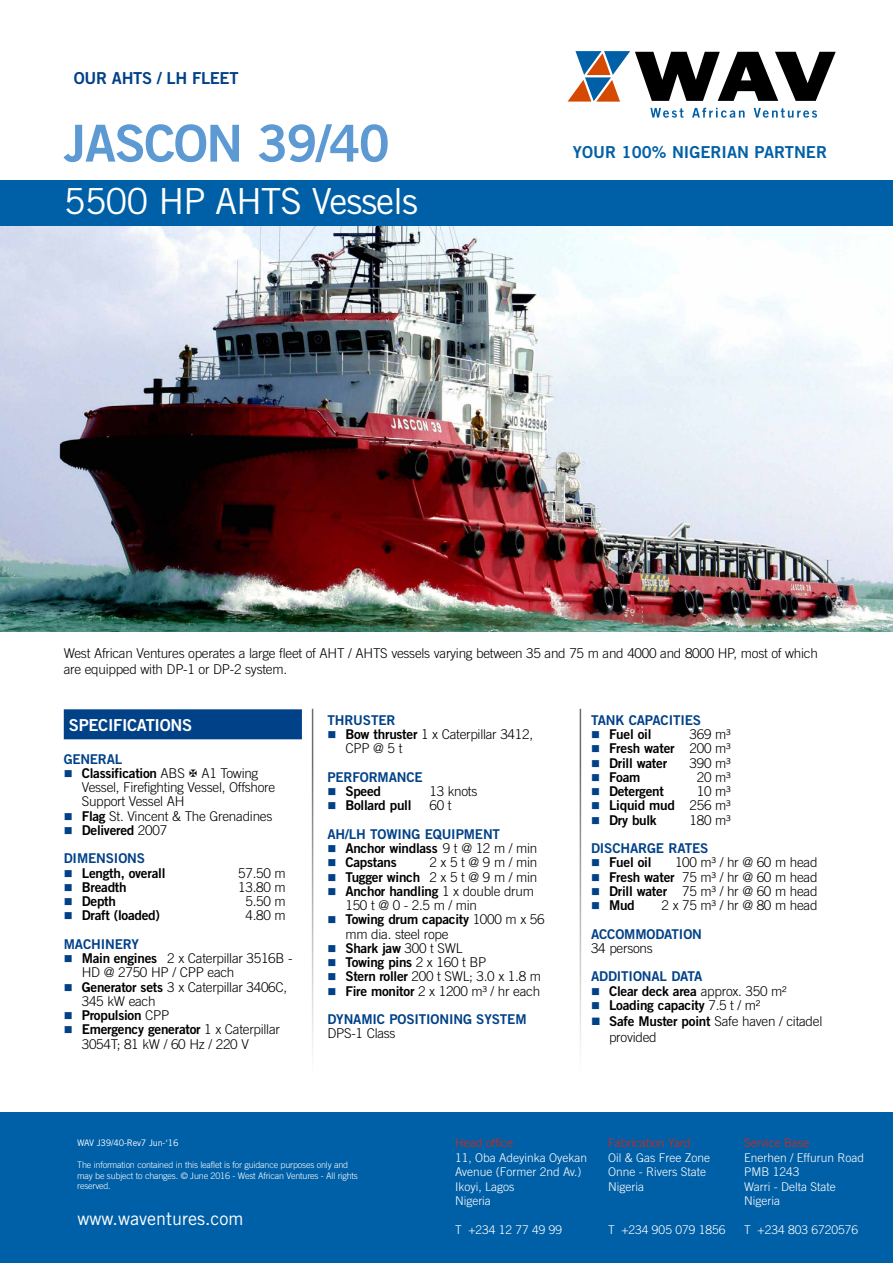
<style>
.page{position:relative;width:893px;height:1263px;background:#fff}
.page>*{position:absolute;margin:0;border:0;box-sizing:border-box;transform-origin:0 0}
.t1{font:51px "Trade Gothic LT Std Bd 2";letter-spacing:-.03em;color:#5d9ad3}
.t2{font:36px "Trade Gothic LT Std";letter-spacing:-.03em;color:#fff}
.t3{font:18px "Trade Gothic LT Std";color:#fff}
.t4{font:16.5px "Trade Gothic LT Std Bd 2";color:#0060a7}
.t5{font:16.5px "Trade Gothic LT Std Bd 2";letter-spacing:-.02em;color:#004188}
.t6{font:16.5px "Trade Gothic LT Std Bd 2";letter-spacing:-.02em;color:#fff}
.t7{font:300 13.5px/14.2px "Trade Gothic LT Std";letter-spacing:-.02em;color:#000}
.t8{font:13.5px "Trade Gothic LT Std Bd 2";letter-spacing:-.02em;color:#000}
.t9{font:13.5px/28.5px "Trade Gothic LT Std Bd 2";letter-spacing:-.01em;color:#004188}
.t10{font:300 12px/14.4px "Trade Gothic LT Std";color:#fff}
.t11{font:300 12px "Trade Gothic LT Std";color:#e4220a}
.t12{font:300 9px/10.8px "Trade Gothic LT Std";letter-spacing:-.02em;color:#fff}
.t13{font:9px "Trade Gothic LT Std";letter-spacing:-.02em;color:#fff}
.s1{color:#004188}
.s2{font-family:"Trade Gothic LT Std";font-weight:300}
.s3{font-family:"Trade Gothic LT Std Bd 2";font-weight:400}
.s4{color:#000}
.s5{font-family:"Trade Gothic LT Std";font-weight:300;color:#000}
</style>
<div class="page">
<img style="left:0;top:225px;width:893px;height:407px">
<div style="left:0;top:180px;width:893px;height:45px;background:#0060a7"></div>
<svg style="left:568px;top:51px;width:268px;height:51px"></svg>
<svg style="left:650px;top:108px;width:33px;height:10px"></svg>
<svg style="left:692px;top:108px;width:53px;height:10px"></svg>
<svg style="left:754px;top:108px;width:63px;height:10px"></svg>
<div style="left:0;top:1112px;width:893px;height:151px;background:#0060a7"></div>
<div style="left:64px;top:709px;width:238px;height:30px;background:#004188"></div>
<p class="t5" style="left:74px;top:68px;width:166px">Our AHTS / LH fleet</p>
<h1 class="t1" style="left:64px;top:112px;width:328px">Jascon 39/40</h1>
<h2 class="t2" style="left:64px;top:180px;width:356px">5500 HP AHTS Vessels</h2>
<p class="t4" style="left:573px;top:142px;width:256px">Your 100% Nigerian partn er</p>
<p class="t7" style="left:64px;top:645px;width:756px;line-height:16.2px">West African Ventures operates a large fleet of AHT / AHTS vessels varying between 35 and 75 m and 4000 and 8000 HP, most of which are equipped with DP-1 or DP-2 system.</p>
<p class="t6" style="left:69px;top:714px;width:113px">Specifications</p>
<p class="t9" style="left:64px;top:744px;width:60px">Gen eral</p>
<p class="t8" style="left:64px;top:765px;width:196px"><span class="s1">■</span> Classification <span class="s2">ABS A1 Towing</span></p>
<p class="t7" style="left:82px;top:780px;width:195px">Vessel, Firefighting Vessel, Offshore<br>Support Vessel AH</p>
<p class="t7" style="left:64px;top:808px;width:210px"><span class="s1">■</span> <span class="s3">Flag</span> St. Vincent &amp; The Grenadines</p>
<p class="t9" style="left:64px;top:815px;width:105px">■ <span class="s4">Delivered</span> <span class="s5">2007<br></span>Dimensions</p>
<p class="t8" style="left:64px;top:864px;width:103px"><span class="s1">■</span> Length, overall</p>
<p class="t7" style="left:238px;top:865px;width:49px">57.50 m</p>
<p class="t8" style="left:64px;top:879px;width:64px"><span class="s1">■</span> Breadth</p>
<p class="t7" style="left:238px;top:880px;width:49px">13.80 m</p>
<p class="t8" style="left:64px;top:893px;width:54px"><span class="s1">■</span> Depth</p>
<p class="t7" style="left:245px;top:894px;width:42px">5.50 m</p>
<p class="t8" style="left:64px;top:907px;width:98px"><span class="s1">■</span> Draft (loaded)</p>
<p class="t7" style="left:245px;top:908px;width:42px">4.80 m</p>
<p class="t9" style="left:64px;top:929px;width:75px">Machin ery</p>
<p class="t7" style="left:82px;top:951px;width:212px;text-indent:-18px"><span class="s1">■</span> <span class="s3">Main engines</span> 2 x Caterpillar 3516B -<br>HD @ 2750 HP / CPP each</p>
<p class="t7" style="left:82px;top:979px;width:207px;text-indent:-18px"><span class="s1">■</span> <span class="s3">Generator sets</span> 3 x Caterpillar 3406C,<br>345 kW each</p>
<p class="t8" style="left:64px;top:1007px;width:107px"><span class="s1">■</span> Propulsion <span class="s2">CPP</span></p>
<p class="t8" style="left:64px;top:1021px;width:218px"><span class="s1">■</span> Emergency generator <span class="s2">1 x Caterpillar</span></p>
<p class="t7" style="left:82px;top:1036px;width:169px">3054T; 81 kW / 60 Hz / 220 V</p>
<p class="t9" style="left:327px;top:705px;width:10px">THRU</p>
<p class="t9" style="left:363px;top:705px;width:17px">STER</p>
<p class="t7" style="left:345px;top:727px;width:189px;text-indent:-18px"><span class="s1">■</span> <span class="s3">Bow thruster</span> 1 x Caterpillar 3412,<br>CPP @ 5 t</p>
<p class="t9" style="left:327px;top:762px;width:10px">PERFORMA</p>
<p class="t9" style="left:397px;top:762px;width:19px">NCE</p>
<p class="t8" style="left:327px;top:783px;width:55px"><span class="s1">■</span> Speed</p>
<p class="t7" style="left:429px;top:784px;width:50px">13 knots</p>
<p class="t8" style="left:327px;top:797px;width:86px"><span class="s1">■</span> Bollard pull</p>
<p class="t7" style="left:429px;top:798px;width:24px">60 t</p>
<p class="t9" style="left:327px;top:819px;width:124px">AH/LH TOWING EQUIPME</p>
<p class="t9" style="left:483px;top:819px;width:18px">NT</p>
<p class="t8" style="left:327px;top:840px;width:212px"><span class="s1">■</span> Anchor windlass <span class="s2">9 t @ 12 m / min</span></p>
<p class="t8" style="left:327px;top:854px;width:71px"><span class="s1">■</span> Capstans</p>
<p class="t7" style="left:429px;top:855px;width:109px">2 x 5 t @ 9 m / min</p>
<p class="t8" style="left:327px;top:868px;width:212px"><span class="s1">■</span> Tugger winch <span class="s2">2 x 5 t @ 9 m / min</span></p>
<p class="t8" style="left:327px;top:883px;width:208px"><span class="s1">■</span> Anchor handling <span class="s2">1 x double drum</span></p>
<p class="t7" style="left:345px;top:898px;width:133px">150 t @ 0 - 2.5 m / min</p>
<p class="t8" style="left:327px;top:911px;width:219px"><span class="s1">■</span> Towing drum capacity <span class="s2">1000 m x 56</span></p>
<p class="t7" style="left:345px;top:926px;width:105px">mm dia. steel rope</p>
<p class="t8" style="left:327px;top:940px;width:137px"><span class="s1">■</span> Shark jaw <span class="s2">300 t SWL</span></p>
<p class="t8" style="left:327px;top:954px;width:161px"><span class="s1">■</span> Towing pins <span class="s2">2 x 160 t BP</span></p>
<p class="t7" style="left:327px;top:969px;width:215px"><span class="s1">■</span> <span class="s3">Stern roller</span> 200 t SWL; 3.0 x 1.8 m</p>
<p class="t7" style="left:327px;top:983px;width:214px"><span class="s1">■</span> <span class="s3">Fire monitor</span> 2 x 1200 m³ / hr each</p>
<p class="t9" style="left:327px;top:1005px;width:35px">DYNAMIC</p>
<p class="t9" style="left:389px;top:1005px;width:32px">POSITIO</p>
<p class="t9" style="left:439px;top:1005px;width:70px">NI NG SYSTEM</p>
<p class="t7" style="left:327px;top:1026px;width:70px">DPS-1 Class</p>
<p class="t9" style="left:591px;top:705px;width:109px">Tan k Capacities</p>
<p class="t8" style="left:591px;top:726px;width:62px"><span class="s1">■</span> Fuel oil</p>
<p class="t7" style="left:689px;top:727px;width:43px">369 m³</p>
<p class="t8" style="left:591px;top:740px;width:141px"><span class="s1">■</span> Fresh water <span class="s2">200 m³</span></p>
<p class="t8" style="left:591px;top:754px;width:78px"><span class="s1">■</span> Drill water</p>
<p class="t7" style="left:689px;top:755px;width:43px">390 m³</p>
<p class="t8" style="left:591px;top:769px;width:51px"><span class="s1">■</span> Foam</p>
<p class="t7" style="left:697px;top:770px;width:35px">20 m³</p>
<p class="t8" style="left:591px;top:783px;width:74px"><span class="s1">■</span> Detergent</p>
<p class="t7" style="left:697px;top:784px;width:35px">10 m³</p>
<p class="t8" style="left:591px;top:797px;width:141px"><span class="s1">■</span> Liquid mud <span class="s2">256 m³</span></p>
<p class="t8" style="left:591px;top:811px;width:67px"><span class="s1">■</span> Dry bulk</p>
<p class="t7" style="left:689px;top:812px;width:43px">180 m³</p>
<p class="t9" style="left:591px;top:834px;width:31px">DISCHARGE</p>
<p class="t9" style="left:668px;top:834px;width:9px">RATE</p>
<p class="t9" style="left:700px;top:834px;width:10px">S</p>
<p class="t8" style="left:591px;top:854px;width:62px"><span class="s1">■</span> Fuel oil</p>
<p class="t7" style="left:675px;top:855px;width:144px">100 m³ / hr @ 60 m head</p>
<p class="t7" style="left:591px;top:869px;width:228px"><span class="s1">■</span> <span class="s3">Fresh water</span> 75 m³ / hr @ 60 m head</p>
<p class="t7" style="left:591px;top:884px;width:228px"><span class="s1">■</span> <span class="s3">Drill water</span> 75 m³ / hr @ 60 m head</p>
<p class="t8" style="left:591px;top:897px;width:45px"><span class="s1">■</span> Mud</p>
<p class="t7" style="left:662px;top:898px;width:158px">2 x 75 m³ / hr @ 80 m head</p>
<p class="t9" style="left:591px;top:919px;width:110px">Accommodation</p>
<p class="t7" style="left:591px;top:941px;width:63px">34 persons</p>
<p class="t9" style="left:591px;top:962px;width:10px">Add</p>
<p class="t9" style="left:617px;top:962px;width:87px">itional data</p>
<p class="t8" style="left:591px;top:982px;width:197px"><span class="s1">■</span> Clear deck area <span class="s2">approx. 350 m²</span></p>
<p class="t8" style="left:591px;top:997px;width:171px"><span class="s1">■</span> Loading capacity <span class="s2">7.5 t / m²</span></p>
<p class="t7" style="left:609px;top:1013px;width:215px;line-height:16.2px;text-indent:-18px"><span class="s1">■</span> <span class="s3">Safe M uster point</span> Safe haven / citadel provided</p>
<p class="t13" style="left:77px;top:1137px;width:103px">WAV J39/40-Rev7 Jun-‘16</p>
<p class="t12" style="left:77px;top:1159px;width:282px">The information contained in this leaflet is for guidance purposes only and may be subject to changes. © June 2016 - West African Ventures - All rights reserved.</p>
<h3 class="t3" style="left:78px;top:1207px;width:167px">www.waventures.com</h3>
<p class="t11" style="left:455px;top:1136px;width:60px">Head office</p>
<p class="t10" style="left:455px;top:1150px;width:134px">11, Oba Adeyinka Oyekan<br>Avenue (Former 2nd Av.)<br>Ikoyi, Lagos<br>Nigeria</p>
<p class="t10" style="left:455px;top:1222px;width:109px">T +234 12 77 49 99</p>
<p class="t11" style="left:608px;top:1136px;width:84px">Fabrication Yard</p>
<p class="t10" style="left:608px;top:1150px;width:104px">Oil &amp; Gas Free Zone<br>Onne - Rivers State<br>Nigeria</p>
<p class="t10" style="left:608px;top:1222px;width:119px">T +234 905 079 1856</p>
<p class="t11" style="left:744px;top:1136px;width:67px">Service Base</p>
<p class="t10" style="left:744px;top:1150px;width:122px">Enerhen / Effurun Road<br>PMB 1243<br>Warri - Delta State<br>Nigeria</p>
<p class="t10" style="left:744px;top:1222px;width:115px">T +234 803 6720576</p>
</div>
